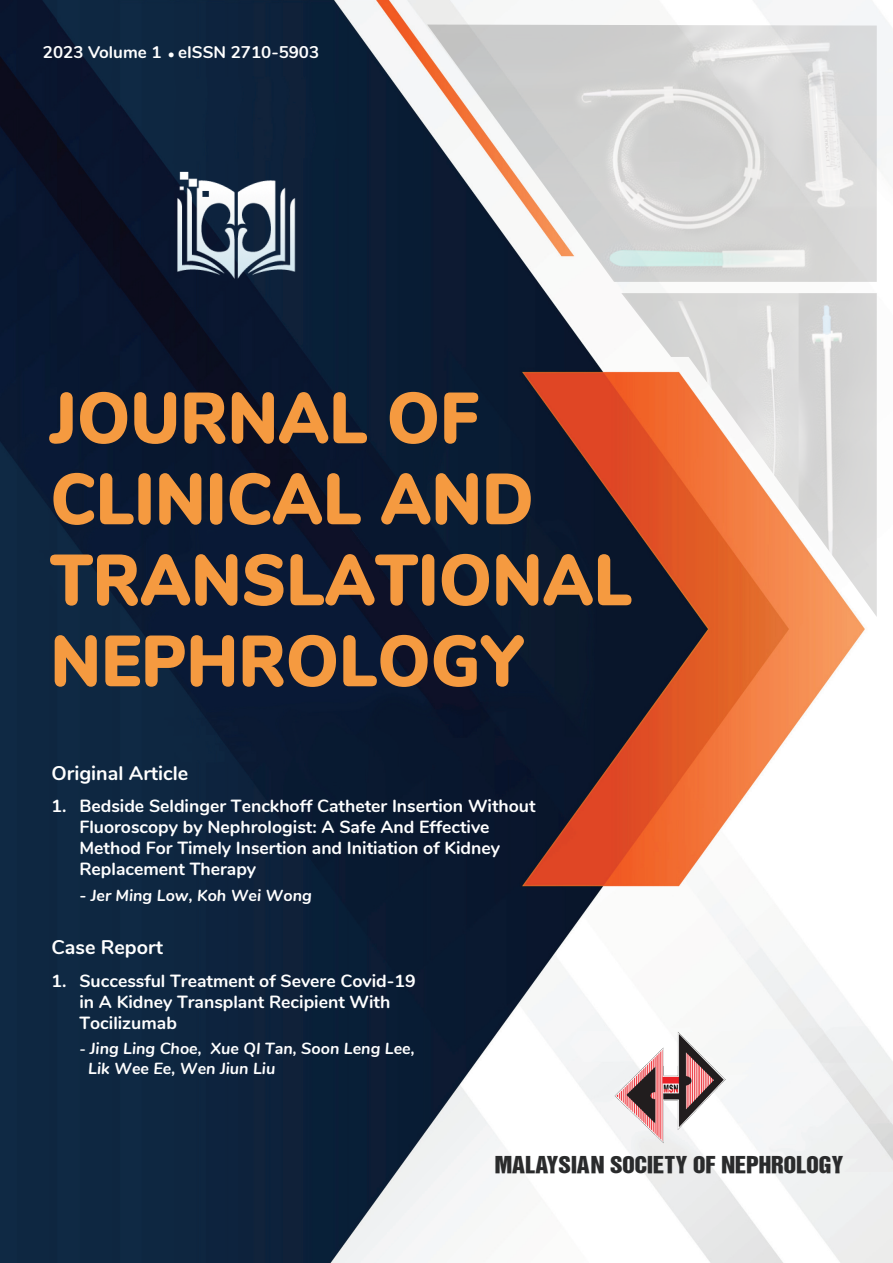
<style>
.page{position:relative;width:893px;height:1263px;background:#fff}
.page>*{position:absolute;margin:0;border:0;box-sizing:border-box;transform-origin:0 0}
.t1{font:900 72px/81px "Nunito";color:#f59a40;scale:.93 1}
.t2{font:21px "Context Inserat S Si";color:#2a2b2c;scale:1.1 1}
.t3{font:700 19.65px "Nunito";color:#fff}
.t4{font:700 17.55px/21.1px "Nunito";color:#fff}
.t5{font:700 16.95px "Nunito";color:#fff}
.t6{font:italic 700 16.05px/19.4px "Nunito";color:#fff}
.s1{font-size:14.7px}
</style>
<div class="page">
<img style="left:0;top:0;width:893px;height:1263px">
<img style="left:614px;top:1032px;width:111px;height:111px">
<img style="left:162px;top:162px;width:150px;height:130px">
<img style="left:427px;top:25px;width:450px;height:257px">
<img style="left:621px;top:293px;width:256px;height:324px">
<p class="t5" style="left:43px;top:39px;width:278px">2023 Volume 1 ● eISSN 2710-5903</p>
<h1 class="t1" style="left:50px;top:374px;width:627px">JOURNAL OF<br>CLINICAL AND<br>TRANSLATIONAL<br>NEPHROLOGY</h1>
<p class="t3" style="left:51px;top:759px;width:138px">Original Article</p>
<p class="t4" style="left:79px;top:794px;width:458px;text-indent:-28px">1. Bedside Seldinger Tenckhoff Catheter Insertion Without Fluoroscopy by Nephrologist: A Safe And Effective Method For Timely Insertion and Initiation of Kidney Replacement Therapy</p>
<p class="t6" style="left:79px;top:884px;width:234px">- Jer Ming Low, Koh Wei Wong</p>
<p class="t3" style="left:51px;top:933px;width:113px">Case Report</p>
<p class="t4" style="left:79px;top:969px;width:338px;text-indent:-28px">1. Successful Treatment of Severe Covid-19 in A Kidney Transplant Recipient With<br>Tocilizumab</p>
<p class="t6" style="left:88px;top:1038px;width:328px;text-indent:-9px"><span class="s1">-</span> Jing Ling Choe, Xue QI Tan, Soon Leng Lee,<br>Lik Wee Ee, Wen Jiun Liu</p>
<p class="t2" style="left:495px;top:1152px;width:319px">MALAYSIAN SOCIETY OF NEPHROLOGY</p>
</div>
